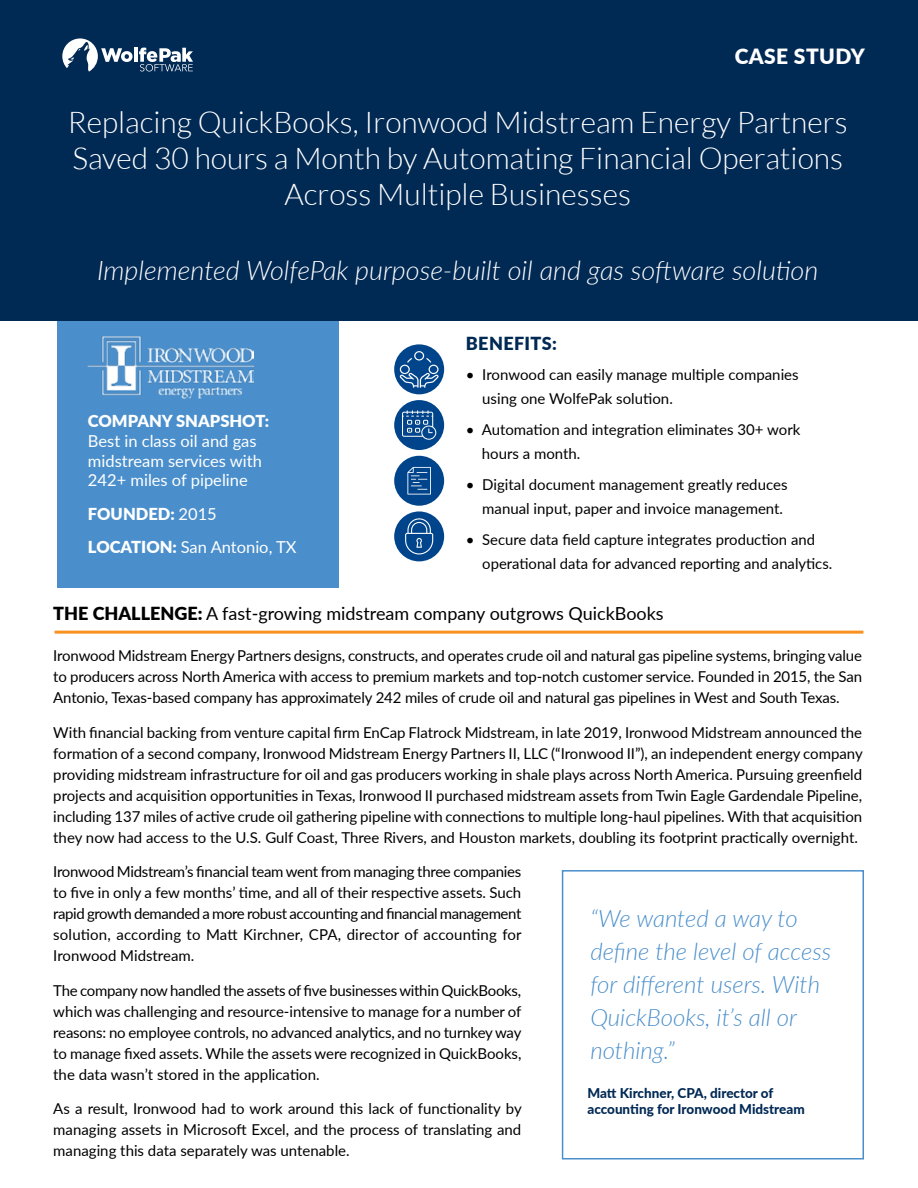
<style>
.page{position:relative;width:918px;height:1188px;background:#fff}
.page>*{position:absolute;margin:0;border:0;box-sizing:border-box;transform-origin:0 0}
.t1{font:300 30px/36px "Lato";color:#fff;text-align:center}
.t2{font:italic 300 27px "Lato";color:#fff}
.t3{font:italic 300 24px/33px "Lato";color:#4a8fcc}
.t4{font:900 21px "Lato";letter-spacing:.02em;color:#fff}
.t5{font:18px "Lato";color:#000}
.t6{font:900 18px "Lato";letter-spacing:.02em;color:#002954}
.t7{font:16.5px/19.8px "Lato";color:#fff}
.t8{font:900 16.5px/33.3px "Lato";color:#fff}
.t9{font:15px/21px "Lato";color:#000;text-align:justify}
.t10{font:800 13.5px/16.2px "Lato";color:#002954}
.s1{font-weight:900}
.s2{font-weight:400}
</style>
<div class="page">
<div style="left:58px;top:318px;width:281px;height:270px;background:#4a8fcc"></div>
<div style="left:0;top:0;width:918px;height:320px;background:#002954"></div>
<svg style="left:63px;top:38px;width:70px;height:34px"></svg>
<hr style="left:134px;top:48px;width:4px;height:14px;background:#fff">
<svg style="left:139px;top:48px;width:53px;height:23px"></svg>
<img style="left:88px;top:336px;width:165px;height:63px">
<div style="left:394px;top:344px;width:50px;height:50px;background:#00458c;border-radius:50%"></div>
<svg style="left:400px;top:351px;width:39px;height:37px"></svg>
<div style="left:394px;top:400px;width:50px;height:50px;background:#00458c;border-radius:50%"></div>
<svg style="left:402px;top:410px;width:34px;height:30px"></svg>
<div style="left:394px;top:456px;width:50px;height:50px;background:#00458c;border-radius:50%"></div>
<svg style="left:407px;top:467px;width:24px;height:28px"></svg>
<div style="left:394px;top:511px;width:50px;height:50px;background:#00458c;border-radius:50%"></div>
<svg style="left:405px;top:518px;width:28px;height:37px"></svg>
<hr style="left:55px;top:631px;width:808px;height:3px;background:#f8911f">
<div style="left:562px;top:870px;width:302px;height:289px;border:2px solid #4a8fcc"></div>
<h3 class="t4" style="left:735px;top:44px;width:132px">CASE STUDY</h3>
<h1 class="t1" style="left:68px;top:106px;width:781px">Replacing QuickBooks, Ironwood Midstream Energy Partners<br>Saved 30 hours a Month by Automating Financial Operations<br>Across Multiple Businesses</h1>
<h2 class="t2" style="left:97px;top:251px;width:723px">Implemented WolfePak purpose-built oil and gas software solution</h2>
<p class="t6" style="left:466px;top:333px;width:93px">BENEFITS:</p>
<p class="t9" style="left:482px;top:362px;width:318px;line-height:24px;text-indent:-16px">• Ironwood can easily manage multiple companies using one WolfePak solution.</p>
<p class="t9" style="left:482px;top:417px;width:320px;line-height:24px;text-indent:-16px">• Automation and integration eliminates 30+ work hours a month.</p>
<p class="t9" style="left:466px;top:474px;width:323px;line-height:24px;text-align:right">• Digital document management greatly reduces manual input, paper and invoice management.</p>
<p class="t9" style="left:482px;top:528px;width:352px;line-height:24px;text-indent:-16px">• Secure data field capture integrates production and operational data for advanced reporting and analytics.</p>
<p class="t5" style="left:53px;top:600px;width:612px"><span class="s1">THE CHALLENGE:</span> A fast-growing midstream company outgrows QuickBooks</p>
<p class="t9" style="left:53px;top:645px;width:810px">Ironwood Midstream Energy Partners designs, constructs, and operates crude oil and natural gas pipeline systems, bringing value to producers across North America with access to premium markets and top-notch customer service. Founded in 2015, the San Antonio, Texas-based company has approximately 242 miles of crude oil and natural gas pipelines in West and South Texas.</p>
<p class="t9" style="left:53px;top:721px;width:811px">With financial backing from venture capital firm EnCap Flatrock Midstream, in late 2019, Ironwood Midstream announced the formation of a second company, Ironwood Midstream Energy Partners II, LLC (“Ironwood II”), an independent energy company providing midstream infrastructure for oil and gas producers working in shale plays across North America. Pursuing greenfield projects and acquisition opportunities in Texas, Ironwood II purchased midstream assets from Twin Eagle Gardendale Pipeline, including 137 miles of active crude oil gathering pipeline with connections to multiple long-haul pipelines. With that acquisition they now had access to the U.S. Gulf Coast, Three Rivers, and Houston markets, doubling its footprint practically overnight.</p>
<p class="t9" style="left:53px;top:861px;width:470px">Ironwood Midstream’s financial team went from managing three companies to five in only a few months’ time, and all of their respective assets. Such rapid growth demanded a more robust accounting and financial management solution, according to Matt Kirchner, CPA, director of accounting for Ironwood Midstream.</p>
<p class="t9" style="left:53px;top:979px;width:470px">The company now handled the assets of five businesses within QuickBooks, which was challenging and resource-intensive to manage for a number of reasons: no employee controls, no advanced analytics, and no turnkey way to manage fixed assets. While the assets were recognized in QuickBooks, the data wasn’t stored in the application.</p>
<p class="t9" style="left:53px;top:1098px;width:470px">As a result, Ironwood had to work around this lack of functionality by managing assets in Microsoft Excel, and the process of translating and managing this data separately was untenable.</p>
<p class="t8" style="left:88px;top:405px;width:183px">COMPANY SNAPSHOT:</p>
<p class="t7" style="left:88px;top:430px;width:176px">Best in class oil and gas midstream services with<br>242+ miles of pipeline</p>
<p class="t8" style="left:88px;top:497px;width:210px">FOUNDED: <span class="s2">2015<br></span>LOCATION: <span class="s2">San Antonio, TX</span></p>
<h3 class="t3" style="left:590px;top:901px;width:243px">“We wanted a way to define the level of access for different users. With<br>QuickBooks, it’s all or nothing.”</h3>
<p class="t10" style="left:587px;top:1084px;width:219px">Matt Kirchner, CPA, director of accounting for Ironwood Midstream</p>
</div>
